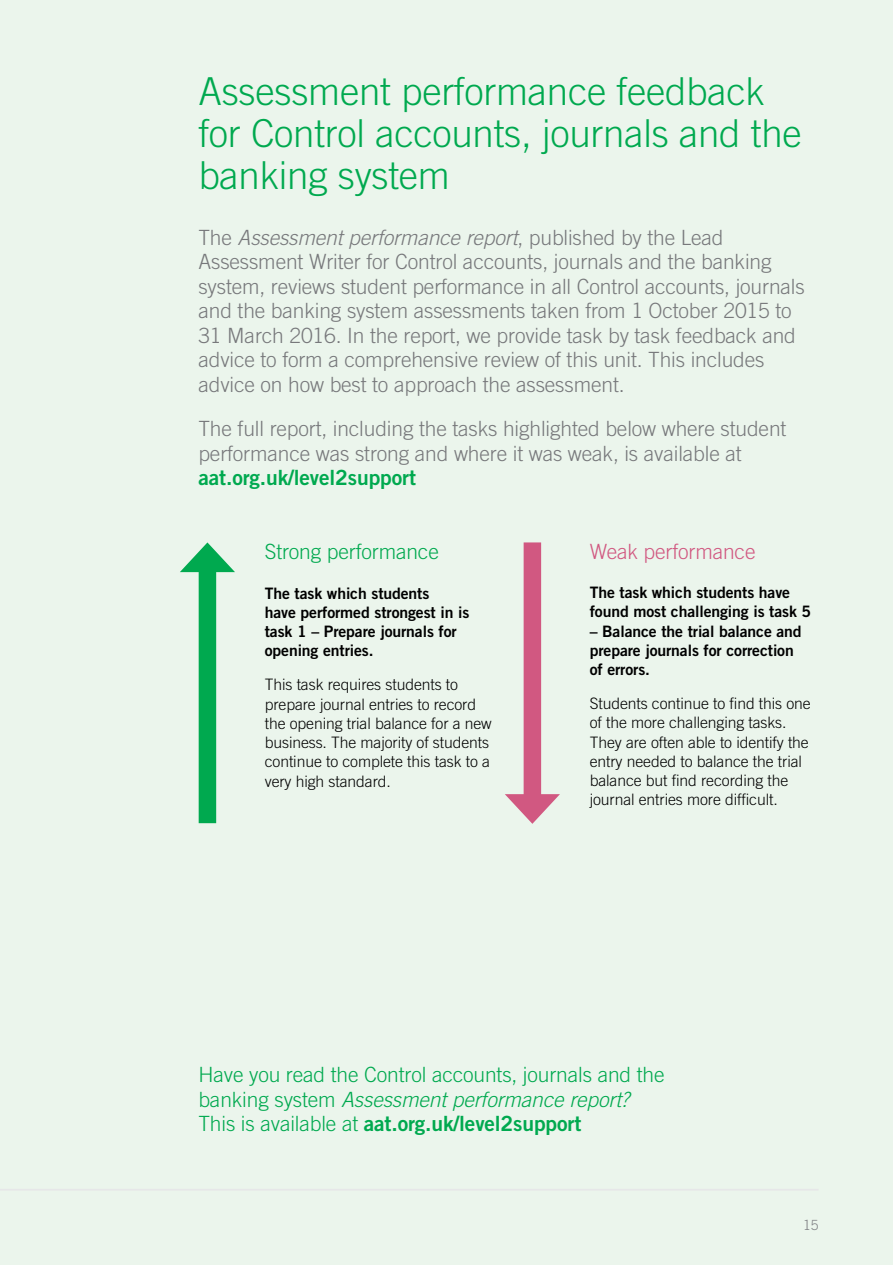
<style>
.page{position:relative;width:893px;height:1265px;background:#ebf5ec}
.page>*{position:absolute;margin:0;border:0;box-sizing:border-box;transform-origin:0 0}
.t1{font:300 38.5px/42px "Trade Gothic";letter-spacing:-.005em;color:#00a94f}
.t2{font:300 21px/24.5px "Trade Gothic";letter-spacing:-.005em;color:#77787b}
.t3{font:300 21px/24.5px "Trade Gothic";letter-spacing:-.005em;color:#00a94f}
.t4{font:21px "Trade Gothic Bold Two";letter-spacing:-.005em;color:#00a94f}
.t5{font:300 21px "Trade Gothic";letter-spacing:-.005em;color:#d15881}
.t6{font:300 15.75px/19.2px "Trade Gothic";letter-spacing:-.005em;color:#000}
.t7{font:15.75px/19.2px "Trade Gothic Bold Two";letter-spacing:-.005em;color:#000}
.t8{font:300 14px "Trade Gothic";color:#808285}
.s1{font-style:italic}
.s2{font-family:"Trade Gothic";font-weight:300}
</style>
<div class="page">
<div style="left:199px;top:561px;width:17px;height:262px;background:#00a94f"></div>
<svg style="left:180px;top:542px;width:55px;height:30px"></svg>
<div style="left:524px;top:542px;width:17px;height:264px;background:#d15881"></div>
<svg style="left:505px;top:794px;width:55px;height:30px"></svg>
<hr style="left:0;top:1189px;width:819px;height:2px;background:#e6e7e8">
<h1 class="t1" style="left:198px;top:70px;width:605px">Assessment performance feedback for Control accounts, journals and the banking system</h1>
<p class="t2" style="left:198px;top:225px;width:608px">The <span class="s1">Assessment performance report</span>, published by the Lead Assessment Writer for Control accounts, journals and the banking system, reviews student performance in all Control accounts, journals and the banking system assessments taken from 1 October 2015 to 31 March 2016. In the report, we provide task by task feedback and advice to form a comprehensive review of this unit. This includes advice on how best to approach the assessment.</p>
<p class="t2" style="left:198px;top:416px;width:589px">The full report, including the tasks highlighted below where student performance was strong and where it was weak, is available at</p>
<p class="t4" style="left:198px;top:465px;width:219px">aat.org.uk/level2support</p>
<p class="t3" style="left:265px;top:539px;width:176px">Strong performance</p>
<p class="t7" style="left:265px;top:583px;width:206px">The task which students<br>have performed strongest in is task 1 – Prepare journals for opening entries.</p>
<p class="t6" style="left:265px;top:675px;width:228px">This task requires students to prepare journal entries to record the opening trial balance for a new business. The majority of students continue to complete this task to a very high standard.</p>
<p class="t5" style="left:590px;top:539px;width:167px">Weak performance</p>
<p class="t7" style="left:590px;top:583px;width:223px">The task which students have found most challenging is task 5</p>
<p class="t7" style="left:590px;top:621px;width:213px">– Balance the trial balance and prepare journals for correction of errors.</p>
<p class="t6" style="left:590px;top:694px;width:223px">Students continue to find this one of the more challenging tasks.<br>They are often able to identify the entry needed to balance the trial balance but find recording the journal entries more difficult.</p>
<p class="t3" style="left:198px;top:1062px;width:468px">Have you read the Control accounts, journals and the banking system <span class="s1">Assessment performance report?</span></p>
<p class="t4" style="left:198px;top:1111px;width:384px"><span class="s2">This is available at</span> aat.org.uk/level2support</p>
<p class="t8" style="left:803px;top:1217px;width:17px">15</p>
</div>
